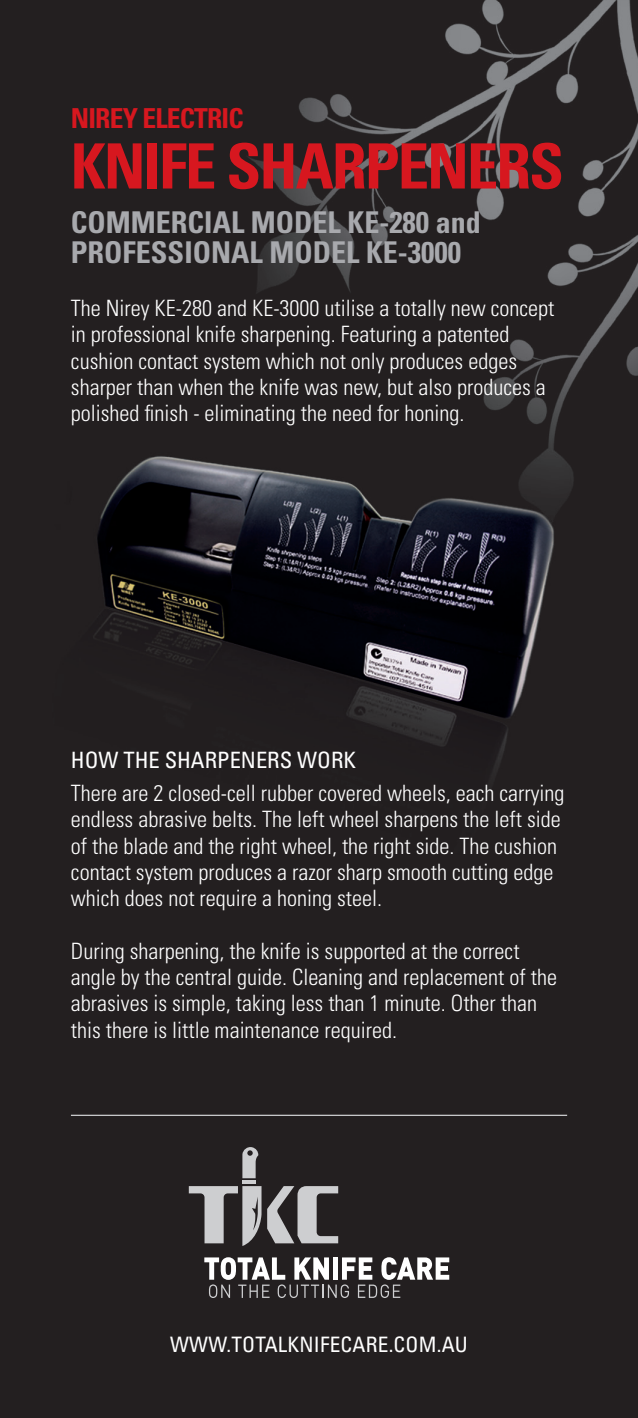
<style>
.page{position:relative;width:638px;height:1418px;background:#fff}
.page>*{position:absolute;margin:0;border:0;box-sizing:border-box;transform-origin:0 0}
.t1{font:700 condensed 62.5px "Univers";letter-spacing:-.03em;color:#d7171f}
.t2{font:700 condensed 30px "Univers";color:#a8a9ad}
.t3{font:700 condensed 27.5px "Univers";letter-spacing:-.03em;color:#d7171f}
.t4{font:300 condensed 22.5px/26.2px "Univers";color:#fff}
.t5{font:condensed 22.5px "Univers";color:#fff}
.t6{font:condensed 21.25px "Univers";letter-spacing:.01em;color:#fff}
</style>
<div class="page">
<img style="left:0;top:0;width:638px;height:1417px">
<hr style="left:71px;top:1114px;width:496px;height:1px;background:#cdced0">
<svg style="left:204px;top:1257px;width:245px;height:40px"></svg>
<svg style="left:242px;top:1146px;width:16px;height:32px"></svg>
<svg style="left:242px;top:1179px;width:14px;height:4px"></svg>
<svg style="left:267px;top:1186px;width:71px;height:57px;background:#7d7c7e"></svg>
<svg style="left:189px;top:1186px;width:72px;height:59px;background:#7b7a7b"></svg>
<p class="t3" style="left:71px;top:102px;width:174px">NIREY ELECTRIC</p>
<h1 class="t1" style="left:71px;top:128px;width:390px">KNIFE SHARPENERS</h1>
<h2 class="t2" style="left:71px;top:204px;width:101px">COMMERCIAL</h2>
<h2 class="t2" style="left:251px;top:204px;width:231px">MO DEL KE-280 AND</h2>
<h2 class="t2" style="left:71px;top:234px;width:34px">PROFESSIONAL</h2>
<h2 class="t2" style="left:269px;top:234px;width:193px">MO DEL KE-3000</h2>
<p class="t4" style="left:71px;top:295px;width:485px">The Nirey KE-280 and KE-3000 utilise a totally new concept in professional knife sharpening. Featuring a patented cushion contact system which not only produces edges sharper than when the knife was new, but also produces a polished finish - eliminating the need for honing.</p>
<p class="t5" style="left:71px;top:745px;width:172px">HOW THE SHARPENER</p>
<p class="t5" style="left:280px;top:745px;width:78px">S WORK</p>
<p class="t4" style="left:71px;top:780px;width:495px">There are 2 closed-cell rubber covered wheels, each carrying endless abrasive belts. The left wheel sharpens the left side of the blade and the right wheel, the right side. The cushion contact system produces a razor sharp smooth cutting edge which does not require a honing steel.</p>
<p class="t4" style="left:71px;top:937px;width:487px">During sharpening, the knife is supported at the correct angle by the central guide. Cleaning and replacement of the abrasives is simple, taking less than 1 minute. Other than this there is little maintenance required.</p>
<p class="t6" style="left:170px;top:1330px;width:299px">WWW.TOTALKNIFECARE.COM.AU</p>
</div>
